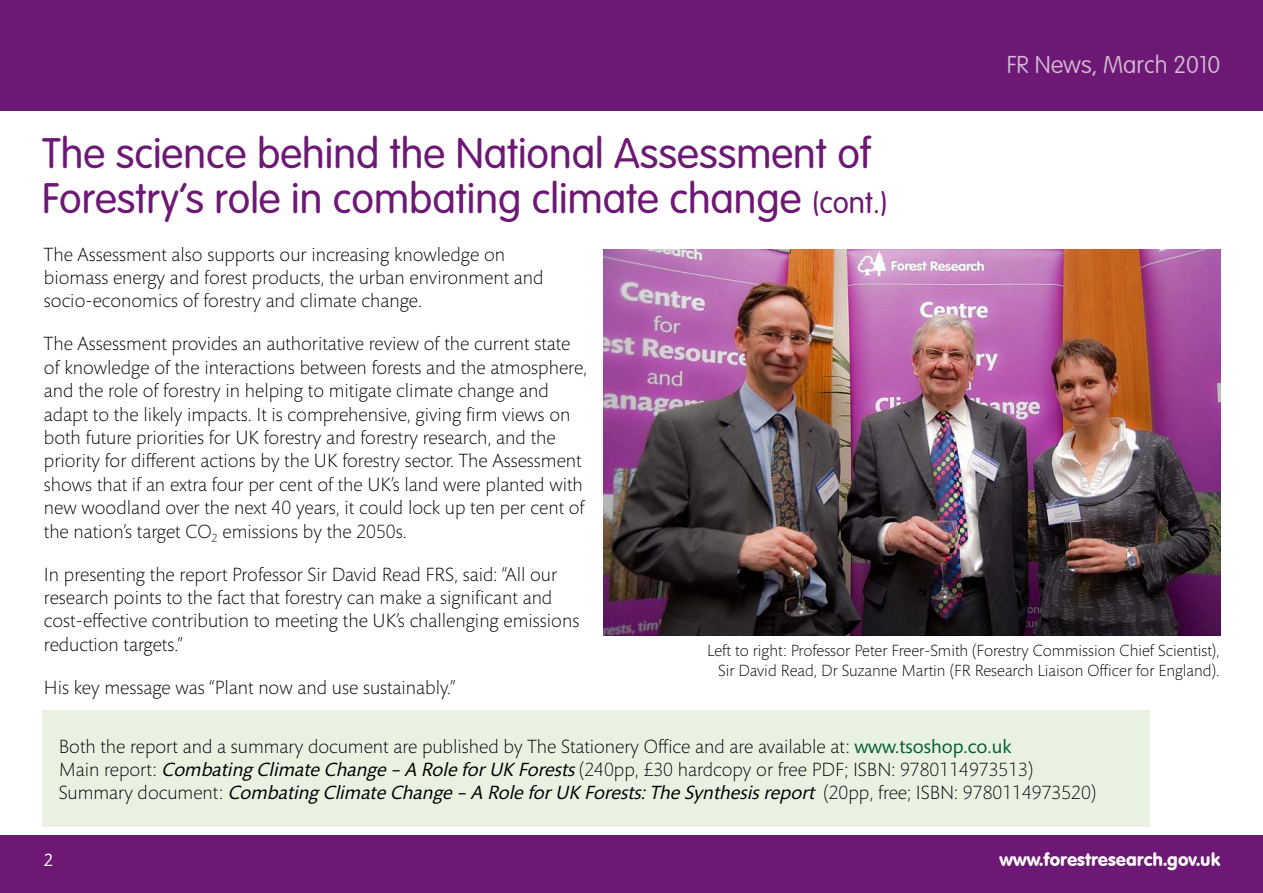
<style>
.page{position:relative;width:1263px;height:893px;background:#fff}
.page>*{position:absolute;margin:0;border:0;box-sizing:border-box;transform-origin:0 0}
.t1{font:300 42px/45px "VAG Rounded Std";color:#6d1874}
.t2{font:100 24px "VAG Rounded Std";color:#d3bad5}
.t3{font:300 19.5px/23.4px "Mundo Sans Std";color:#000}
.t4{font:italic 19.5px "Mundo Sans Std";color:#000}
.t5{font:18.15px "VAG Rounded BT";color:#fff}
.t6{font:18px "Mundo Sans Std";color:#fff}
.t7{font:300 16.5px/19.8px "Mundo Sans Std";color:#000;text-align:right}
.s1{font-size:30px}
.s2{font-weight:400;color:#005d34}
.s3{font-weight:400;font-style:italic}
.s4{font-weight:300;font-style:normal}
</style>
<div class="page">
<div style="left:0;top:0;width:1263px;height:111px;background:#6d1874"></div>
<div style="left:0;top:836px;width:1263px;height:57px;background:#6d1874"></div>
<div style="left:42px;top:710px;width:1107px;height:117px;background:#e9f1e1"></div>
<img style="left:604px;top:250px;width:616px;height:385px">
<p class="t1" style="left:42px;top:133px;width:847px">The science behind the National Assessment of<br>Forestry’s role in combating climate change <span class="s1">(cont.)</span></p>
<p class="t2" style="left:1007px;top:51px;width:215px">FR News, March 2010</p>
<p class="t3" style="left:44px;top:243px;width:501px">The Assessment also supports our increasing knowledge on biomass energy and forest products, the urban environment and socio-economics of forestry and climate change.</p>
<p class="t3" style="left:44px;top:333px;width:545px">The Assessment provides an authoritative review of the current state of knowledge of the interactions between forests and the atmosphere, and the role of forestry in helping to mitigate climate change and adapt to the likely impacts. It is comprehensive, giving firm views on both future priorities for UK forestry and forestry research, and the priority for different actions by the UK forestry sector. The Assessment shows that if an extra four per cent of the UK’s land were planted with new woodland over the next 40 years, it could lock up ten per cent of the nation’s target CO<sub>2</sub> emissions by the 2050s.</p>
<p class="t3" style="left:44px;top:563px;width:537px">In presenting the report Professor Sir David Read FRS, said: “All our research points to the fact that forestry can make a significant and cost-effective contribution to meeting the UK’s challenging emissions reduction targets.”</p>
<p class="t3" style="left:44px;top:676px;width:413px">His key message was “Plant now and use sustainably.”</p>
<p class="t7" style="left:707px;top:641px;width:514px">Left to right: Professor Peter Freer-Smith (Forestry Commission Chief Scientist),<br>Sir David Read, Dr Suzanne Martin (FR Research Liaison Officer for England).</p>
<p class="t3" style="left:59px;top:735px;width:954px">Both the report and a summary document are published by The Stationery Office and are available at: <span class="s2">www.tsoshop.co.uk</span></p>
<p class="t3" style="left:59px;top:758px;width:976px">Main report: <span class="s3">Combating Climate Change – A Role forUK Forests</span>(240pp, £30 hardcopy or free PDF; ISBN: 9780114973513)</p>
<p class="t4" style="left:59px;top:782px;width:1039px"><span class="s4">S u m m a ry d o c u m e n t :</span> Combating Climate Change – A Role forUK Forests:The Synthesisreport <span class="s4">( 2 0 p p , fre e ; I S B N : 9 7 8 0 1 1 4 9 7 3 5 2 0 )</span></p>
<p class="t6" style="left:44px;top:850px;width:11px">2</p>
<p class="t5" style="left:999px;top:847px;width:222px">www.forestresearch.gov.uk</p>
</div>
